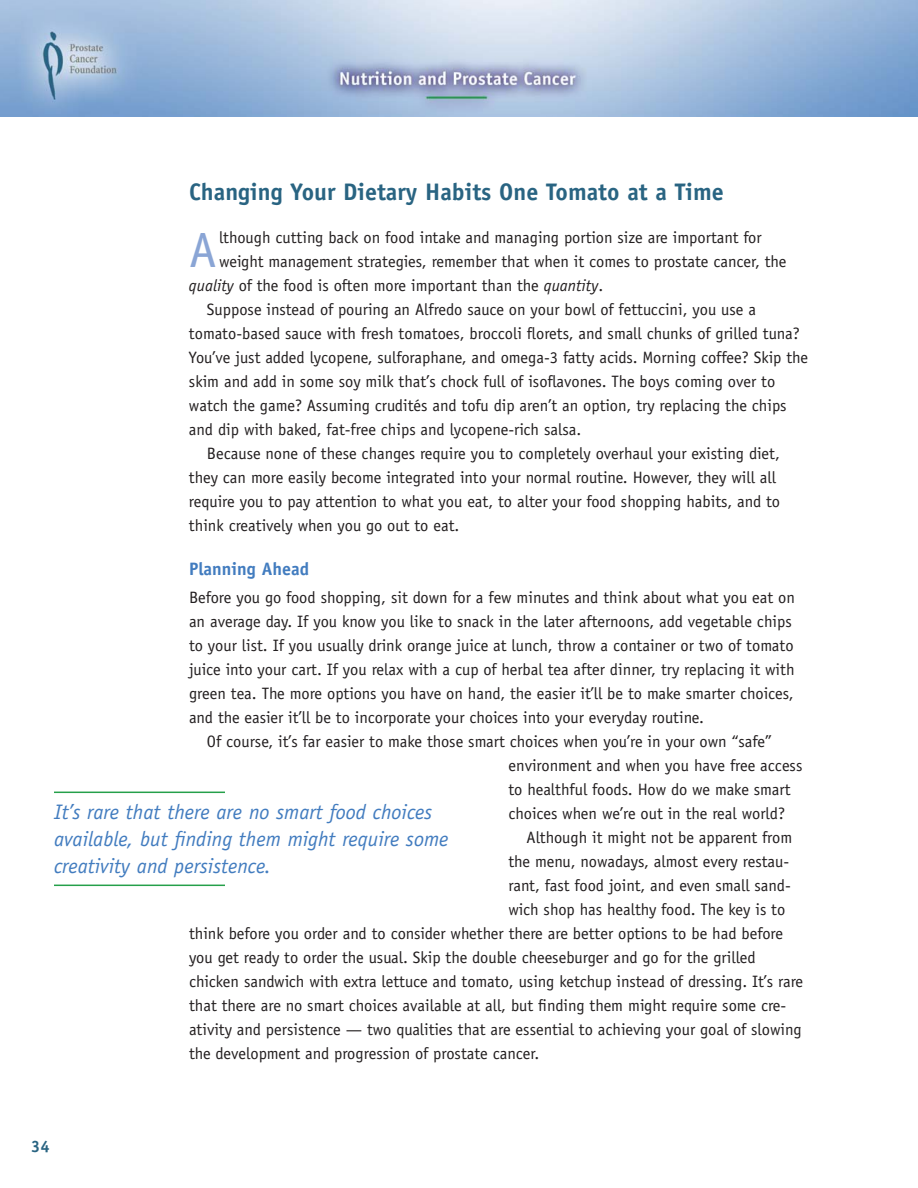
<style>
.page{position:relative;width:918px;height:1188px;background:#fff}
.page>*{position:absolute;margin:0;border:0;box-sizing:border-box;transform-origin:0 0}
.t1{font:49.65px "Officina Sans";color:#8aa5d5}
.t2{font:700 24px "Officina Sans";color:#296482}
.t3{font:italic 21px/27px "Officina Sans";color:#427cbf}
.t4{font:700 18px "Officina Sans";color:#427cbf}
.t5{font:16.5px/24px "Officina Sans";color:#231f20}
.t6{font:700 16.5px "Officina Sans";color:#296482}
.s1{font-style:italic}
</style>
<div class="page">
<img style="left:0;top:0;width:918px;height:116px">
<hr style="left:54px;top:792px;width:171px;height:1px;background:#25a04a">
<hr style="left:54px;top:885px;width:171px;height:1px;background:#25a04a">
<h2 class="t2" style="left:189px;top:183px;width:536px">Changing Your Dietary Habits One Tomato at a Time</h2>
<h1 class="t1" style="left:189px;top:231px;width:29px">A</h1>
<p class="t5" style="left:219px;top:227px;width:544px">lthough cutting back on food intake and managing portion size are important for</p>
<p class="t5" style="left:219px;top:251px;width:569px">weight management strategies, remember that when it comes to prostate cancer, the</p>
<p class="t5" style="left:189px;top:275px;width:416px"><span class="s1">quality</span> of the food is often more important than the <span class="s1">quantity</span>.</p>
<p class="t5" style="left:207px;top:299px;width:551px">Suppose instead of pouring an Alfredo sauce on your bowl of fettuccini, you use a</p>
<p class="t5" style="left:189px;top:323px;width:612px">tomato-based sauce with fresh tomatoes, broccoli florets, and small chunks of grilled tuna?</p>
<p class="t5" style="left:189px;top:347px;width:621px">You’ve just added lycopene, sulforaphane, and omega-3 fatty acids. Morning coffee? Skip the</p>
<p class="t5" style="left:189px;top:371px;width:588px">skim and add in some soy milk that’s chock full of isoflavones. The boys coming over to</p>
<p class="t5" style="left:189px;top:395px;width:599px">watch the game? Assuming crudités and tofu dip aren’t an option, try replacing the chips</p>
<p class="t5" style="left:189px;top:419px;width:394px">and dip with baked, fat-free chips and lycopene-rich salsa.</p>
<p class="t5" style="left:207px;top:443px;width:574px">Because none of these changes require you to completely overhaul your existing diet,</p>
<p class="t5" style="left:189px;top:467px;width:589px">they can more easily become integrated into your normal routine. However, they will all</p>
<p class="t5" style="left:189px;top:491px;width:593px">require you to pay attention to what you eat, to alter your food shopping habits, and to</p>
<p class="t5" style="left:189px;top:515px;width:272px">think creatively when you go out to eat.</p>
<p class="t4" style="left:189px;top:561px;width:122px">Planning Ahead</p>
<p class="t5" style="left:189px;top:587px;width:607px">Before you go food shopping, sit down for a few minutes and think about what you eat on an average day. If you know you like to snack in the later afternoons, add vegetable chips to your list. If you usually drink orange juice at lunch, throw a container or two of tomato juice into your cart. If you relax with a cup of herbal tea after dinner, try replacing it with green tea. The more options you have on hand, the easier it’ll be to make smarter choices, and the easier it’ll be to incorporate your choices into your everyday routine.</p>
<p class="t5" style="left:508px;top:731px;width:295px;text-indent:-301px">Of course, it’s far easier to make those smart choices when you’re in your own “safe” environment and when you have free access to healthful foods. How do we make smart choices when we’re out in the real world?</p>
<p class="t5" style="left:526px;top:827px;width:267px">Although it might not be apparent from</p>
<p class="t5" style="left:508px;top:851px;width:282px">the menu, nowadays, almost every restau-</p>
<p class="t5" style="left:508px;top:875px;width:284px">rant, fast food joint, and even small sand-</p>
<p class="t5" style="left:508px;top:899px;width:278px">wich shop has healthy food. The key is to</p>
<p class="t5" style="left:189px;top:923px;width:596px">think before you order and to consider whether there are better options to be had before</p>
<p class="t5" style="left:189px;top:947px;width:568px">you get ready to order the usual. Skip the double cheeseburger and go for the grilled</p>
<p class="t5" style="left:189px;top:971px;width:616px">chicken sandwich with extra lettuce and tomato, using ketchup instead of dressing. It’s rare</p>
<p class="t5" style="left:189px;top:995px;width:599px">that there are no smart choices available at all, but finding them might require some cre-</p>
<p class="t5" style="left:189px;top:1019px;width:614px">ativity and persistence — two qualities that are essential to achieving your goal of slowing</p>
<p class="t5" style="left:189px;top:1043px;width:352px">the development and progression of prostate cancer.</p>
<p class="t3" style="left:54px;top:800px;width:396px">It’s rare that there are no smart food choices available, but finding them might require some creativity and persistence.</p>
<p class="t6" style="left:31px;top:1140px;width:20px">34</p>
</div>
